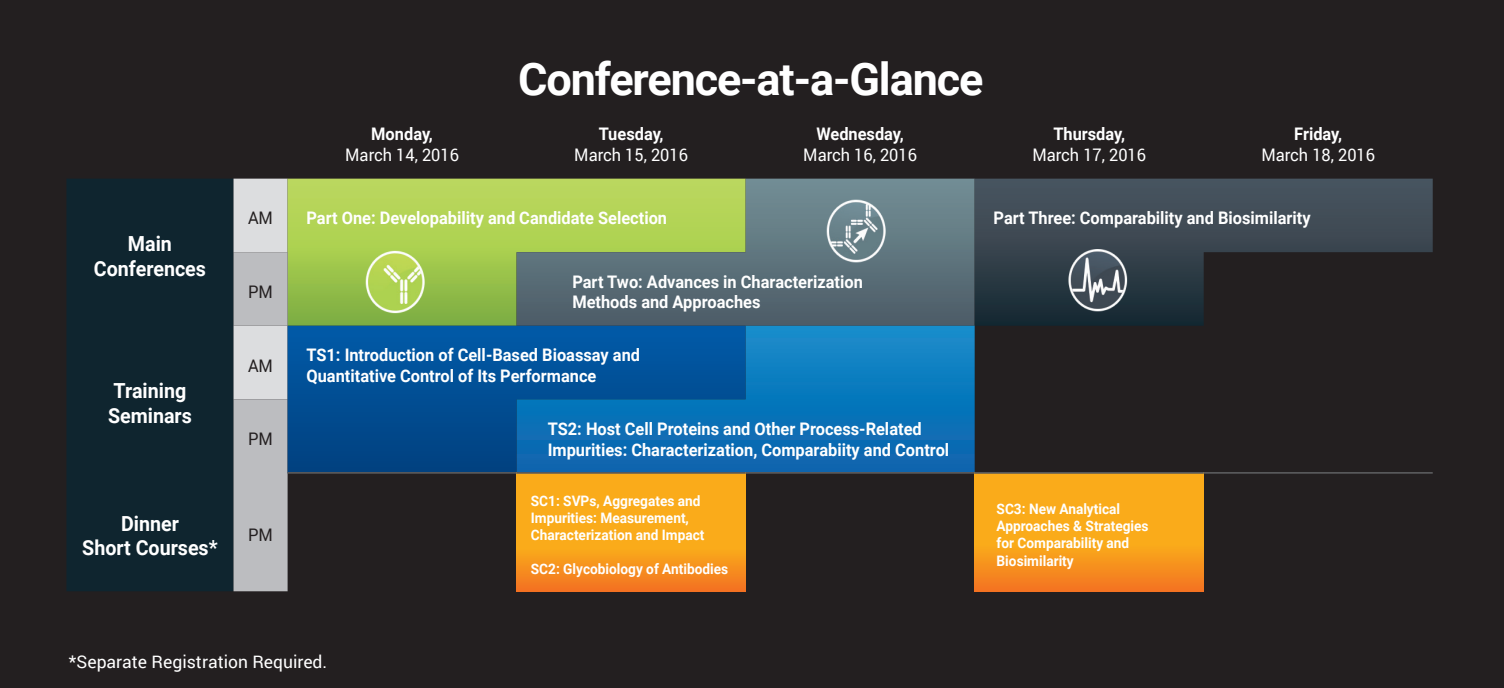
<style>
.page{position:relative;width:1504px;height:688px;background:#fff}
.page>*{position:absolute;margin:0;border:0;box-sizing:border-box;transform-origin:0 0}
.t1{font:700 45px "Roboto";letter-spacing:-.025em;color:#fff}
.t2{font:700 20.75px/25px "Roboto";color:#fff;text-align:center;scale:.95 1}
.t3{font:17.5px "Roboto";color:#fff}
.t4{font:700 17.25px/20.8px "Roboto";color:#fff;scale:.95 1}
.t5{font:17.25px "Roboto";color:#fff;scale:.95 1}
.t6{font:17.25px "Roboto";color:#231f20;scale:.95 1}
.t7{font:700 14.5px/17.2px "Roboto";color:#fff;scale:.95 1}
</style>
<div class="page">
<div style="left:0;top:0;width:1503px;height:688px;background:#231f20"></div>
<div style="left:66px;top:179px;width:167px;height:412px;background:#0f252f"></div>
<svg style="left:287px;top:179px;width:229px;height:147px;background:#a3c951"></svg>
<svg style="left:516px;top:179px;width:458px;height:147px;background:#728a70"></svg>
<svg style="left:974px;top:179px;width:458px;height:147px"></svg>
<svg style="left:233px;top:179px;width:54px;height:412px;background:#c5c6c9"></svg>
<svg style="left:287px;top:326px;width:229px;height:146px;background:#014d93"></svg>
<svg style="left:516px;top:326px;width:458px;height:146px;background:#096bb2"></svg>
<svg style="left:516px;top:474px;width:229px;height:117px;background:#f8a01b"></svg>
<svg style="left:974px;top:474px;width:229px;height:117px;background:#f89f1b"></svg>
<hr style="left:287px;top:472px;width:229px;height:2px;background:#57585a">
<hr style="left:516px;top:472px;width:229px;height:2px;background:#57585a">
<hr style="left:745px;top:472px;width:229px;height:2px;background:#57585a">
<hr style="left:974px;top:472px;width:229px;height:2px;background:#57585a">
<hr style="left:1203px;top:472px;width:229px;height:2px;background:#57585a">
<img style="left:363px;top:249px;width:65px;height:66px">
<img style="left:1053px;top:249px;width:77px;height:66px">
<img style="left:824px;top:197px;width:64px;height:66px">
<p class="t4" style="left:371px;top:123px;width:66px">Monday,</p>
<p class="t5" style="left:345px;top:142px;width:121px">March 14, 2016</p>
<h1 class="t1" style="left:518px;top:47px;width:467px">Conference-at-a-Glance</h1>
<p class="t4" style="left:598px;top:123px;width:70px">Tuesday,</p>
<p class="t5" style="left:574px;top:142px;width:121px">March 15, 2016</p>
<p class="t4" style="left:816px;top:123px;width:94px">Wednesday,</p>
<p class="t5" style="left:803px;top:142px;width:121px">March 16, 2016</p>
<p class="t4" style="left:1053px;top:123px;width:77px">Thursday,</p>
<p class="t5" style="left:1032px;top:142px;width:121px">March 17, 2016</p>
<p class="t4" style="left:1294px;top:123px;width:52px">Friday,</p>
<p class="t5" style="left:1261px;top:142px;width:121px">March 18, 2016</p>
<p class="t2" style="left:94px;top:230px;width:119px">Main<br>Conferences</p>
<p class="t2" style="left:108px;top:377px;width:90px;text-align:left">Training<br>Seminars</p>
<p class="t2" style="left:82px;top:510px;width:144px">Dinner<br>Short Courses*</p>
<p class="t6" style="left:248px;top:206px;width:28px">AM</p>
<p class="t4" style="left:306px;top:207px;width:381px">Part One: Developability and Candidate Selection</p>
<p class="t4" style="left:993px;top:207px;width:335px">Part Three: Comparability and Biosimilarity</p>
<p class="t6" style="left:248px;top:280px;width:28px">PM</p>
<p class="t4" style="left:572px;top:270px;width:307px">Part Two: Advances in Characterization<br>Methods and Approaches</p>
<p class="t6" style="left:248px;top:353px;width:28px">AM</p>
<p class="t4" style="left:306px;top:344px;width:353px">TS1: Introduction of Cell-Based Bioassay and<br>Quantitative Control of Its Performance</p>
<p class="t6" style="left:248px;top:427px;width:28px">PM</p>
<p class="t4" style="left:548px;top:417px;width:424px">TS2: Host Cell Proteins and Other Process-Related<br>Impurities: Characterization, Comparabiity and Control</p>
<p class="t6" style="left:248px;top:523px;width:28px">PM</p>
<p class="t7" style="left:531px;top:491px;width:184px">SC1: SVPs, Aggregates and<br>Impurities: Measurement,<br>Characterization and Impact</p>
<p class="t7" style="left:531px;top:559px;width:209px">SC2: Glycobiology of Antibodies</p>
<p class="t7" style="left:996px;top:499px;width:161px">SC3: New Analytical<br>Approaches &amp; Strategies for Comparability and<br>Biosimilarity</p>
<p class="t3" style="left:69px;top:649px;width:260px">*Separate Registration Required.</p>
</div>
